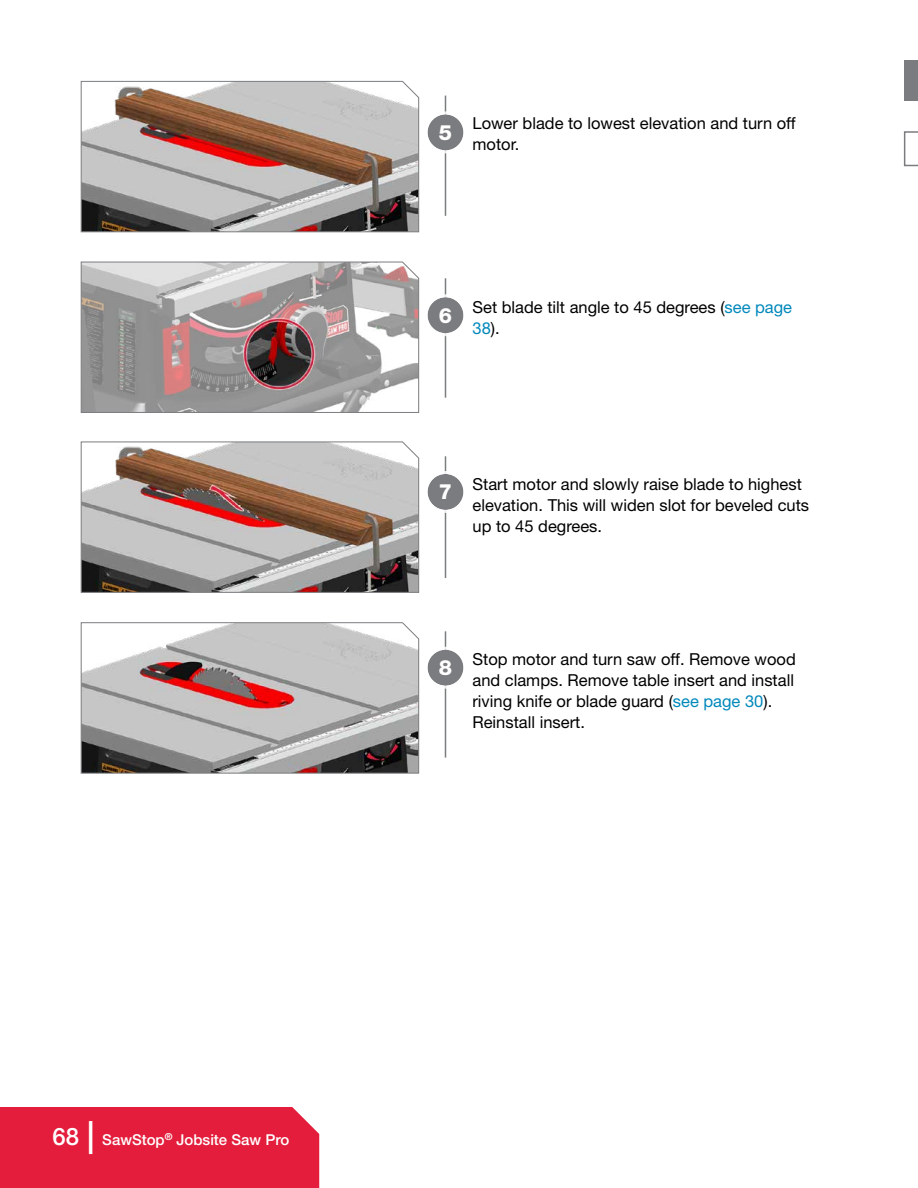
<style>
.page{position:relative;width:918px;height:1188px;background:#fff}
.page>*{position:absolute;margin:0;border:0;box-sizing:border-box;transform-origin:0 0}
.t1{font:800 21px "Helvetica Neue LT Std";color:#fff}
.t2{font:16.5px/21px "Helvetica Neue LT Std";color:#000}
.t3{font:500 15px "Helvetica Neue LT Std";color:#fff}
.s1{color:#08b}
.s2{font-size:24px}
.s3{font-size:33px}
</style>
<div class="page">
<hr style="left:445px;top:96px;width:1px;height:120px;background:#7b7c7f">
<hr style="left:445px;top:278px;width:1px;height:120px;background:#7b7c7f">
<hr style="left:445px;top:456px;width:1px;height:122px;background:#7b7c7f">
<hr style="left:445px;top:631px;width:1px;height:127px;background:#7b7c7f">
<svg style="left:81px;top:81px;width:338px;height:151px;background:#a99a95"></svg>
<svg style="left:81px;top:262px;width:338px;height:151px;background:#a8a0a0"></svg>
<svg style="left:81px;top:442px;width:338px;height:151px;background:#a99b96"></svg>
<svg style="left:81px;top:622px;width:338px;height:152px;background:#b3abab"></svg>
<div style="left:428px;top:650px;width:35px;height:36px;background:#7b7c7f;border-radius:50%"></div>
<div style="left:425px;top:647px;width:41px;height:42px;border:3px solid #fff;border-radius:50%"></div>
<div style="left:428px;top:297px;width:35px;height:36px;background:#7b7c7f;border-radius:50%"></div>
<div style="left:425px;top:294px;width:41px;height:42px;border:3px solid #fff;border-radius:50%"></div>
<div style="left:428px;top:474px;width:35px;height:36px;background:#7b7c7f;border-radius:50%"></div>
<div style="left:425px;top:471px;width:41px;height:42px;border:3px solid #fff;border-radius:50%"></div>
<div style="left:428px;top:114px;width:35px;height:36px;background:#7b7c7f;border-radius:50%"></div>
<div style="left:425px;top:111px;width:41px;height:42px;border:3px solid #fff;border-radius:50%"></div>
<svg style="left:903px;top:131px;width:15px;height:36px"></svg>
<div style="left:904px;top:60px;width:14px;height:41px;background:#7b7c7f"></div>
<div style="left:0;top:1107px;width:319px;height:81px;background:#e31d3b"></div>
<p class="t1" style="left:439px;top:120px;width:15px">5</p>
<p class="t2" style="left:472px;top:112px;width:325px">Lower blade to lowest elevation and turn off motor.</p>
<p class="t1" style="left:439px;top:303px;width:15px">6</p>
<p class="t2" style="left:472px;top:296px;width:321px">Set blade tilt angle to 45 degrees (<span class="s1">see page<br>38</span>).</p>
<p class="t1" style="left:439px;top:479px;width:15px">7</p>
<p class="t2" style="left:472px;top:473px;width:338px">Start motor and slowly raise blade to highest elevation. This will widen slot for beveled cuts up to 45 degrees.</p>
<p class="t1" style="left:439px;top:655px;width:15px">8</p>
<p class="t2" style="left:472px;top:648px;width:325px">Stop motor and turn saw off. Remove wood and clamps. Remove table insert and install riving knife or blade guard (<span class="s1">see page 30</span>).<br>Reinstall insert.</p>
<p class="t3" style="left:52px;top:1131px;width:238px"><span class="s2">68</span> <span class="s3">|</span> SawStop<sup>®</sup> Jobsite Saw Pro</p>
</div>
